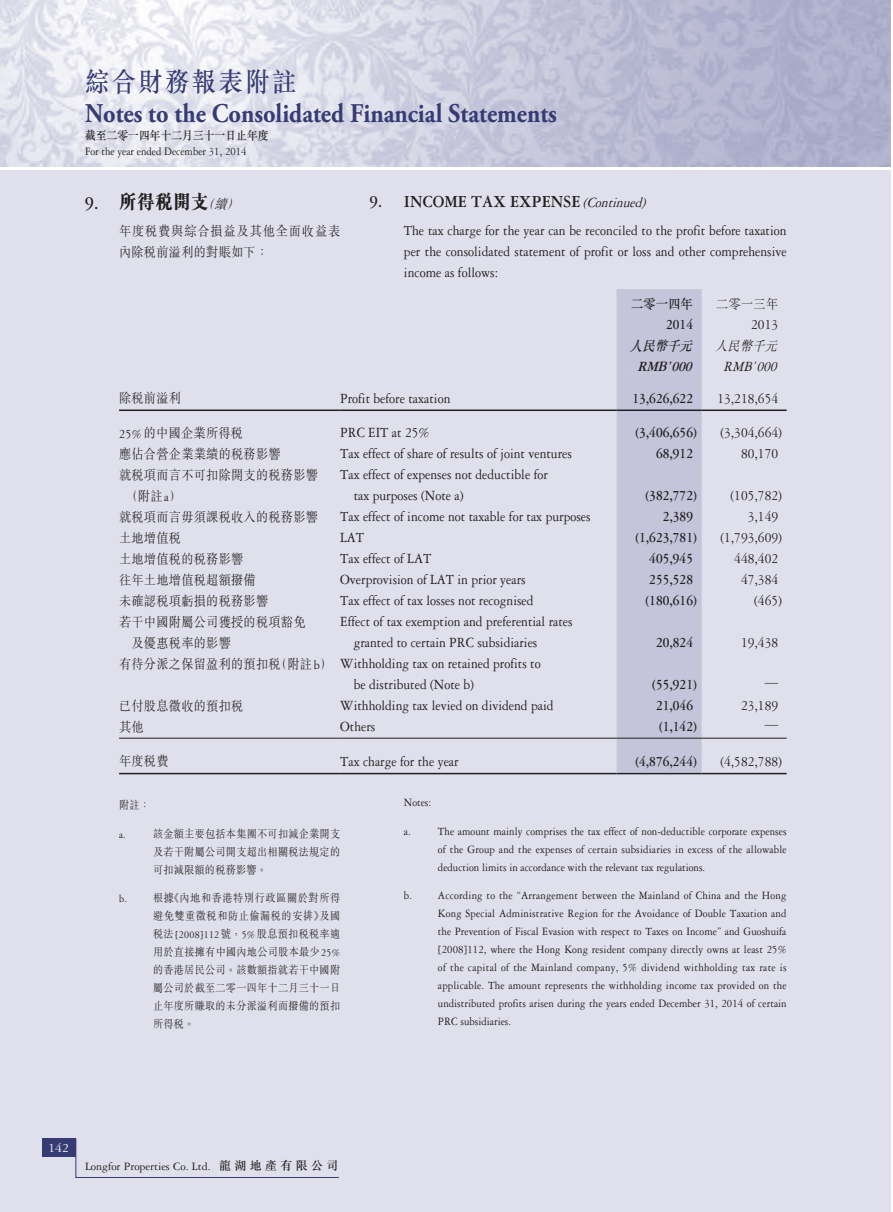
<style>
.page{position:relative;width:893px;height:1212px;background:#fff}
.page>*{position:absolute;margin:0;border:0;box-sizing:border-box;transform-origin:0 0}
.t1{font:700 27px "Adobe Garamond Pro";color:#363b74;scale:.9 1}
.t2{font:500 27px "M Sung HK";letter-spacing:.1em;color:#363b74;scale:.9 1}
._8__標題-C{font:800 19.5px "M Sung HK";letter-spacing:.025em;color:#231f20;scale:.9 1}
._3__標題{font:700 18px "Garamond 3 LT Std";color:#231f20;scale:.9 1}
._1__內文{font:15px/21px "Garamond 3 LT Std";color:#231f20;text-align:justify;scale:.9 1}
._1__內文-2{font:700 15px "Garamond 3 LT Std";color:#231f20;scale:.9 1}
._1__內文-3{font:italic 700 15px "Garamond 3 LT Std";color:#231f20;scale:.9 1}
._1__內文-4{font:italic 15px "Garamond 3 LT Std";color:#231f20;scale:.9 1}
._1__內文-5{font:300 15px "M Sung HK";color:#231f20;scale:.9 1}
._6__內文-C{font:300 13.5px "M Sung HK";letter-spacing:.025em;color:#231f20;scale:.9 1}
._6__內文-C-2{font:300 13.5px/21px "M Sung HK";letter-spacing:.075em;color:#231f20;scale:.9 1}
._6__內文-C-3{font:500 13.5px "M Sung HK";letter-spacing:.025em;color:#231f20;scale:.9 1}
._6__內文-C-4{font:italic 500 13.5px "M Sung HK";color:#231f20;scale:.9 1}
._6__內文-C-5{font:italic 300 13.5px "M Sung HK";color:#231f20;scale:.9 1}
.t3{font:13.5px "Garamond 3 LT Std";color:#fff}
._2__附註內文{font:12px/18px "Garamond 3 LT Std";color:#231f20;text-align:justify;scale:.9 1}
._2__附註內文-2{font:12px "Garamond 3 LT Std";color:#231f20}
.t4{font:500 12px "M Sung HK";color:#231f20;scale:.9 1}
._7__附註內文-C{font:300 11.25px/18px "M Sung HK";letter-spacing:.03em;color:#231f20;text-align:justify;scale:.9 1}
._7__附註內文-C-2{font:11.25px "Garamond 3 LT Std";color:#231f20;scale:.9 1}
.s1{font-weight:400;font-style:italic;font-size:15px}
.s2{font-family:"Garamond 3 LT Std";font-weight:400}
.s3{font-family:"Garamond 3 LT Std";font-weight:700}
.s4{font-weight:300;font-style:italic;font-size:13.5px}
.s5{font-family:"M Sung HK";font-weight:500}
</style>
<div class="page">
<img style="left:0;top:0;width:891px;height:166px">
<div style="left:0;top:171px;width:890px;height:1041px;background:#dfe0eb"></div>
<div style="left:42px;top:1138px;width:33px;height:19px;background:#363b74"></div>
<hr style="left:75px;top:1138px;width:1px;height:40px;background:#363b74">
<hr style="left:75px;top:1177px;width:264px;height:1px;background:#363b74">
<div style="left:617px;top:289px;width:85px;height:483px;background:#c4c4da"></div>
<hr style="left:119px;top:409px;width:221px;height:2px;background:#231f20">
<hr style="left:340px;top:409px;width:277px;height:2px;background:#231f20">
<hr style="left:617px;top:409px;width:85px;height:2px;background:#231f20">
<hr style="left:702px;top:409px;width:85px;height:2px;background:#231f20">
<hr style="left:119px;top:738px;width:221px;height:1px;background:#231f20">
<hr style="left:340px;top:738px;width:277px;height:1px;background:#231f20">
<hr style="left:617px;top:738px;width:85px;height:1px;background:#231f20">
<hr style="left:702px;top:738px;width:85px;height:1px;background:#231f20">
<hr style="left:119px;top:773px;width:221px;height:1px;background:#231f20">
<hr style="left:340px;top:773px;width:277px;height:1px;background:#231f20">
<hr style="left:617px;top:773px;width:85px;height:1px;background:#231f20">
<hr style="left:702px;top:773px;width:85px;height:1px;background:#231f20">
<h1 class="t2" style="left:85px;top:63px;width:236px">綜合財務報表附註</h1>
<h1 class="t1" style="left:85px;top:98px;width:526px">Notes to the Consolidated Financial Statements</h1>
<p class="t4" style="left:85px;top:127px;width:205px">截至二零一四年十二月三十一日止年度</p>
<p class="_2__附註內文" style="left:85px;top:143px;width:181px">For the year ended December 31, 2014</p>
<p class="_3__標題" style="left:370px;top:192px;width:312px">9. INCOME TAX EXPENSE <span class="s1">(Continued)</span></p>
<p class="_1__內文" style="left:404px;top:220px;width:427px">The tax charge for the year can be reconciled to the profit before taxation per the consolidated statement of profit or loss and other comprehensive income as follows:</p>
<p class="_6__內文-C-3" style="left:631px;top:294px;width:70px">二零一四年</p>
<p class="_6__內文-C" style="left:716px;top:294px;width:70px">二零一三年</p>
<p class="_1__內文-2" style="left:666px;top:316px;width:31px">2014</p>
<p class="_1__內文" style="left:751px;top:314px;width:31px">2013</p>
<p class="_6__內文-C-4" style="left:630px;top:336px;width:75px">人民幣千元</p>
<p class="_6__內文-C-5" style="left:715px;top:336px;width:76px">人民幣千元</p>
<p class="_1__內文-3" style="left:637px;top:358px;width:67px">RMB’000</p>
<p class="_1__內文-4" style="left:723px;top:359px;width:66px">RMB’000</p>
<p class="_6__內文-C" style="left:119px;top:389px;width:70px">除稅前溢利</p>
<p class="_1__內文" style="left:340px;top:388px;width:124px">Profit before taxation</p>
<p class="_1__內文-2" style="left:632px;top:390px;width:69px">13,626,622</p>
<p class="_1__內文" style="left:717px;top:388px;width:69px">13,218,654</p>
<p class="_6__內文-C" style="left:119px;top:423px;width:139px"><span class="s2">25%</span>的中國企業所得稅</p>
<p class="_1__內文" style="left:340px;top:422px;width:101px">PRC EIT at 25%</p>
<p class="_1__內文-2" style="left:635px;top:424px;width:70px">(3,406,656)</p>
<p class="_1__內文" style="left:720px;top:422px;width:70px">(3,304,664)</p>
<p class="_6__內文-C" style="left:119px;top:444px;width:181px">應佔合營企業業績的稅務影響</p>
<p class="_1__內文" style="left:340px;top:443px;width:259px">Tax effect of share of results of joint ventures</p>
<p class="_1__內文-2" style="left:656px;top:445px;width:43px">68,912</p>
<p class="_1__內文" style="left:741px;top:443px;width:43px">80,170</p>
<p class="_6__內文-C" style="left:119px;top:465px;width:223px">就稅項而言不可扣除開支的稅務影響</p>
<p class="_6__內文-C" style="left:125px;top:486px;width:64px">（附註<span class="s2">a</span>）</p>
<p class="_8__標題-C" style="left:85px;top:192px;width:177px"><span class="s3">9.</span> 所得稅開支<span class="s4">（續）</span></p>
<p class="_6__內文-C-2" style="left:119px;top:220px;width:247px">年度稅費與綜合損益及其他全面收益表內除稅前溢利的對賬如下：</p>
<p class="_1__內文" style="left:340px;top:464px;width:232px">Tax effect of expenses not deductible for</p>
<p class="_1__內文" style="left:354px;top:485px;width:124px">tax purposes (Note a)</p>
<p class="_1__內文-2" style="left:645px;top:487px;width:59px">(382,772)</p>
<p class="_1__內文" style="left:730px;top:485px;width:59px">(105,782)</p>
<p class="_6__內文-C" style="left:119px;top:507px;width:223px">就稅項而言毋須課稅收入的稅務影響</p>
<p class="_1__內文" style="left:340px;top:506px;width:280px">Tax effect of income not taxable for tax purposes</p>
<p class="_1__內文-2" style="left:663px;top:508px;width:35px">2,389</p>
<p class="_1__內文" style="left:748px;top:506px;width:35px">3,149</p>
<p class="_6__內文-C" style="left:119px;top:528px;width:70px">土地增值稅</p>
<p class="_1__內文" style="left:340px;top:527px;width:28px">LAT</p>
<p class="_1__內文-2" style="left:635px;top:529px;width:70px">(1,623,781)</p>
<p class="_1__內文" style="left:720px;top:527px;width:70px">(1,793,609)</p>
<p class="_6__內文-C" style="left:119px;top:549px;width:140px">土地增值稅的稅務影響</p>
<p class="_1__內文" style="left:340px;top:548px;width:103px">Tax effect of LAT</p>
<p class="_1__內文-2" style="left:649px;top:550px;width:50px">405,945</p>
<p class="_1__內文" style="left:734px;top:548px;width:50px">448,402</p>
<p class="_6__內文-C" style="left:119px;top:570px;width:153px">往年土地增值稅超額撥備</p>
<p class="_1__內文" style="left:340px;top:569px;width:208px">Overprovision of LAT in prior years</p>
<p class="_1__內文-2" style="left:649px;top:571px;width:50px">255,528</p>
<p class="_1__內文" style="left:741px;top:569px;width:43px">47,384</p>
<p class="_6__內文-C" style="left:119px;top:591px;width:167px">未確認稅項虧損的稅務影響</p>
<p class="_1__內文" style="left:340px;top:590px;width:216px">Tax effect of tax losses not recognised</p>
<p class="_1__內文-2" style="left:645px;top:592px;width:59px">(180,616)</p>
<p class="_1__內文" style="left:754px;top:590px;width:32px">(465)</p>
<p class="_6__內文-C" style="left:119px;top:612px;width:209px">若干中國附屬公司獲授的稅項豁免</p>
<p class="_6__內文-C" style="left:132px;top:633px;width:112px">及優惠稅率的影響</p>
<p class="_1__內文" style="left:340px;top:611px;width:260px">Effect of tax exemption and preferential rates</p>
<p class="_1__內文" style="left:354px;top:632px;width:206px">granted to certain PRC subsidiaries</p>
<p class="_1__內文-2" style="left:656px;top:634px;width:43px">20,824</p>
<p class="_1__內文" style="left:741px;top:632px;width:43px">19,438</p>
<p class="_6__內文-C" style="left:119px;top:654px;width:238px">有待分派之保留盈利的預扣稅（附註<span class="s2">b</span>）</p>
<p class="_1__內文" style="left:340px;top:653px;width:224px">Withholding tax on retained profits to</p>
<p class="_1__內文" style="left:354px;top:674px;width:135px">be distributed (Note b)</p>
<p class="_1__內文-2" style="left:652px;top:676px;width:51px">(55,921)</p>
<p class="_1__內文-5" style="left:765px;top:673px;width:16px">—</p>
<p class="_6__內文-C" style="left:119px;top:696px;width:140px">已付股息徵收的預扣稅</p>
<p class="_1__內文" style="left:340px;top:695px;width:239px">Withholding tax levied on dividend paid</p>
<p class="_1__內文-2" style="left:656px;top:697px;width:43px">21,046</p>
<p class="_1__內文" style="left:741px;top:695px;width:43px">23,189</p>
<p class="_6__內文-C" style="left:119px;top:717px;width:29px">其他</p>
<p class="_1__內文" style="left:340px;top:716px;width:41px">Others</p>
<p class="_1__內文-2" style="left:659px;top:718px;width:44px">(1,142)</p>
<p class="_1__內文-5" style="left:765px;top:715px;width:16px">—</p>
<p class="_6__內文-C" style="left:119px;top:752px;width:57px">年度稅費</p>
<p class="_1__內文" style="left:340px;top:751px;width:133px">Tax charge for the year</p>
<p class="_1__內文-2" style="left:635px;top:753px;width:70px">(4,876,244)</p>
<p class="_1__內文" style="left:720px;top:751px;width:70px">(4,582,788)</p>
<p class="_2__附註內文" style="left:404px;top:794px;width:32px">Notes:</p>
<p class="_2__附註內文" style="left:438px;top:822px;width:389px;text-indent:-34px">a. The amount mainly comprises the tax effect of non-deductible corporate expenses of the Group and the expenses of certain subsidiaries in excess of the allowable deduction limits in accordance with the relevant tax regulations.</p>
<p class="_2__附註內文" style="left:438px;top:887px;width:389px;text-indent:-34px">b. According to the “Arrangement between the Mainland of China and the Hong Kong Special Administrative Region for the Avoidance of Double Taxation and the Prevention of Fiscal Evasion with respect to Taxes on Income” and Guoshuifa [2008]112, where the Hong Kong resident company directly owns at least 25% of the capital of the Mainland company, 5% dividend withholding tax rate is applicable. The amount represents the withholding income tax provided on the undistributed profits arisen during the years ended December 31, 2014 of certain PRC subsidiaries.</p>
<p class="_7__附註內文-C" style="left:119px;top:795px;width:36px">附註：</p>
<p class="_7__附註內文-C-2" style="left:119px;top:828px;width:9px">a.</p>
<p class="_7__附註內文-C" style="left:153px;top:824px;width:209px">該金額主要包括本集團不可扣減企業開支及若干附屬公司開支超出相關稅法規定的可扣減限額的稅務影響。</p>
<p class="_7__附註內文-C" style="left:153px;top:888px;width:209px;text-indent:-34px"><span class="s2">b.</span> 根據《內地和香港特別行政區關於對所得避免雙重徵稅和防止偷漏稅的安排》及國稅法<span class="s2">[2008]112</span>號，<span class="s2">5%</span>股息預扣稅稅率適用於直接擁有中國內地公司股本最少<span class="s2">25%</span>的香港居民公司。該數額指就若干中國附屬公司於截至二零一四年十二月三十一日止年度所賺取的未分派溢利而撥備的預扣所得稅。</p>
<p class="t3" style="left:49px;top:1141px;width:22px">142</p>
<p class="_2__附註內文-2" style="left:85px;top:1159px;width:255px">Longfor Properties Co. Ltd. <span class="s5">龍湖地產有限公司</span></p>
</div>
